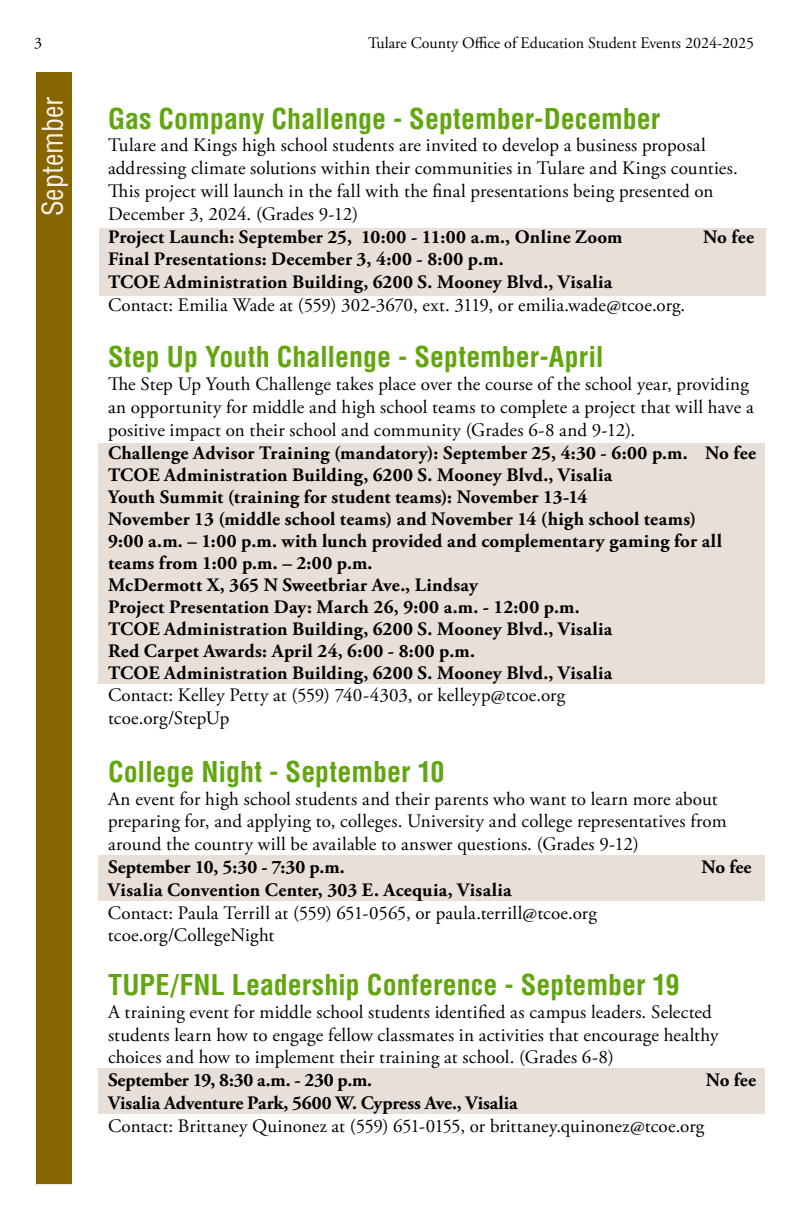
<style>
.page{position:relative;width:792px;height:1224px;background:#fff}
.page>*{position:absolute;margin:0;border:0;box-sizing:border-box;transform-origin:0 0}
.t1{font:700 condensed 28px "Helvetica LT Std";color:#61a60e}
.t2{font:condensed 28px "Helvetica LT Std";color:#f8efe8}
.t3{font:19px/22.8px "Adobe Garamond Pro";letter-spacing:.01em;color:#000}
.t4{font:700 19px/22px "Adobe Garamond Pro";letter-spacing:.01em;color:#000}
.t5{font:700 19px "Adobe Garamond Pro";letter-spacing:-.01em;color:#000}
.t6{font:16px "Adobe Garamond Pro";color:#000}
</style>
<div class="page">
<div style="left:98px;top:855px;width:667px;height:46px;background:#e7dfd8"></div>
<div style="left:36px;top:72px;width:36px;height:1114px;background:#876500"></div>
<div style="left:98px;top:444px;width:667px;height:240px;background:#e7dfd8"></div>
<div style="left:99px;top:228px;width:667px;height:67px;background:#e7dfd8"></div>
<div style="left:98px;top:1068px;width:667px;height:46px;background:#e7dfd8"></div>
<p class="t6" style="left:34px;top:33px;width:9px">3</p>
<p class="t6" style="left:368px;top:33px;width:388px">Tulare County Office of Education Student Events 2024-2025</p>
<h1 class="t2" style="left:35px;top:216px;width:121px;rotate:-90deg">September</h1>
<h1 class="t1" style="left:108px;top:101px;width:554px">Gas Company Challenge - September-December</h1>
<p class="t3" style="left:108px;top:135px;width:631px">Tulare and Kings high school students are invited to develop a business proposal addressing climate solutions within their communities in Tulare and Kings counties.<br>This project will launch in the fall with the final presentations being presented on December 3, 2024. (Grades 9-12)</p>
<p class="t4" style="left:108px;top:226px;width:516px">Project Launch: September 25, 10:00 - 11:00 a.m., Online Zoom</p>
<p class="t4" style="left:703px;top:226px;width:52px">No fee</p>
<p class="t4" style="left:108px;top:248px;width:506px;line-height:22.8px">Final Presentations: December 3, 4:00 - 8:00 p.m.<br>TCOE Administration Building, 6200 S. Mooney Blvd., Visalia</p>
<p class="t3" style="left:108px;top:294px;width:579px">Contact: Emilia Wade at (559) 302-3670, ext. 3119, or emilia.wade@tcoe.org.</p>
<h1 class="t1" style="left:108px;top:340px;width:497px">Step Up Youth Challenge - September-April</h1>
<p class="t3" style="left:108px;top:373px;width:647px">The Step Up Youth Challenge takes place over the course of the school year, providing an opportunity for middle and high school teams to complete a project that will have a positive impact on their school and community (Grades 6-8 and 9-12).</p>
<p class="t4" style="left:108px;top:442px;width:649px">Challenge Advisor Training (mandatory): September 25, 4:30 - 6:00 p.m. No fee TCOE Administration Building, 6200 S. Mooney Blvd., Visalia<br>Youth Summit (training for student teams): November 13-14<br>November 13 (middle school teams) and November 14 (high school teams)<br>9:00 a.m. – 1:00 p.m. with lunch provided and complementary gaming for all teams from 1:00 p.m. – 2:00 p.m.<br>McDermott X, 365 N Sweetbriar Ave., Lindsay<br>Project Presentation Day: March 26, 9:00 a.m. - 12:00 p.m.<br>TCOE Administration Building, 6200 S. Mooney Blvd., Visalia<br>Red Carpet Awards: April 24, 6:00 - 8:00 p.m.<br>TCOE Administration Building, 6200 S. Mooney Blvd., Visalia</p>
<p class="t3" style="left:108px;top:685px;width:459px">Contact: Kelley Petty at (559) 740-4303, or kelleyp@tcoe.org tcoe.org/StepUp</p>
<h1 class="t1" style="left:108px;top:754px;width:338px">College Night - September 10</h1>
<p class="t3" style="left:108px;top:788px;width:620px">An event for high school students and their parents who want to learn more about preparing for, and applying to, colleges. University and college representatives from around the country will be available to answer questions. (Grades 9-12)</p>
<p class="t4" style="left:108px;top:856px;width:238px">September 10, 5:30 - 7:30 p.m.</p>
<p class="t4" style="left:701px;top:856px;width:52px">No fee</p>
<p class="t4" style="left:108px;top:879px;width:405px">Visalia Convention Center, 303 E. Acequia, Visalia</p>
<p class="t3" style="left:108px;top:902px;width:490px">Contact: Paula Terrill at (559) 651-0565, or paula.terrill@tcoe.org tcoe.org/CollegeNight</p>
<h1 class="t1" style="left:108px;top:967px;width:573px">TUPE/FNL Leadership Conference - September 19</h1>
<p class="t3" style="left:108px;top:1001px;width:612px">A training event for middle school students identified as campus leaders. Selected students learn how to engage fellow classmates in activities that encourage healthy choices and how to implement their training at school. (Grades 6-8)</p>
<p class="t5" style="left:108px;top:1069px;width:266px">September 19, 8:30 a.m. - 230 p.m.</p>
<p class="t4" style="left:706px;top:1069px;width:52px">No fee</p>
<p class="t4" style="left:108px;top:1092px;width:411px">Visalia Adventure Park, 5600 W. Cypress Ave., Visalia</p>
<p class="t3" style="left:108px;top:1115px;width:598px">Contact: Brittaney Quinonez at (559) 651-0155, or brittaney.quinonez@tcoe.org</p>
</div>
